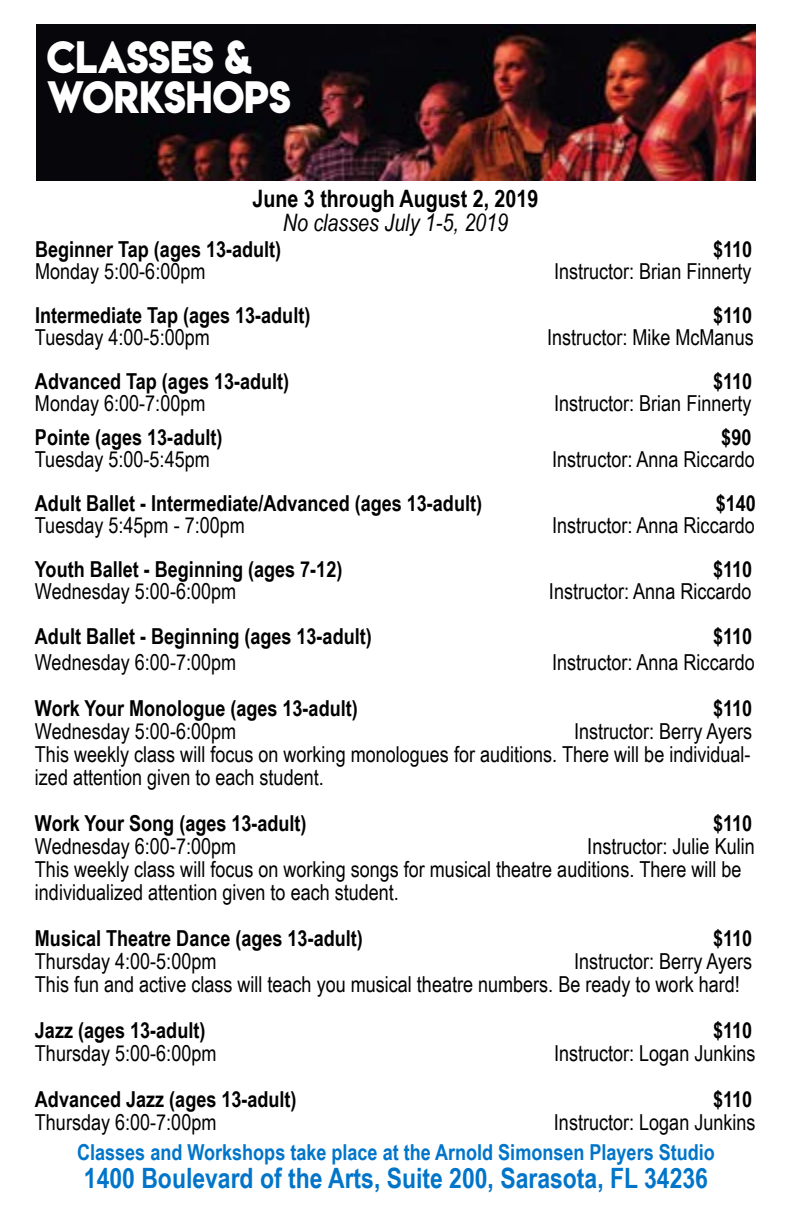
<style>
.page{position:relative;width:792px;height:1224px;background:#fff}
.page>*{position:absolute;margin:0;border:0;box-sizing:border-box;transform-origin:0 0}
.t1{font:40.4px/40px "Lemon Milkbold";color:#fff;scale:.89 1}
.t2{font:700 28px "Arial Narrow";color:#0075c9}
.t3{font:700 24px "Arial Narrow";color:#000}
.t4{font:italic 24px "Arial Narrow";color:#000}
.t5{font:22px/23px "Arial Narrow";color:#000}
.t6{font:700 22px "Arial Narrow";color:#000}
.t7{font:700 22px "Arial Narrow";color:#0075c9}
</style>
<div class="page">
<img style="left:36px;top:24px;width:720px;height:157px">
<h1 class="t1" style="left:47px;top:37px;width:276px">CLASSES &amp;<br>WORKSHOPS</h1>
<p class="t3" style="left:253px;top:180px;width:287px">June 3 through August 2, 2019</p>
<p class="t4" style="left:283px;top:205px;width:227px">No classes July 1-5, 2019</p>
<p class="t6" style="left:35px;top:232px;width:248px">Beginner Tap (ages 13-adult)</p>
<p class="t6" style="left:713px;top:232px;width:41px">$110</p>
<p class="t5" style="left:35px;top:259px;width:172px">Monday 5:00-6:00pm</p>
<p class="t5" style="left:554px;top:259px;width:199px">Instructor: Brian Finnerty</p>
<p class="t6" style="left:35px;top:298px;width:277px">Intermediate Tap (ages 13-adult)</p>
<p class="t6" style="left:713px;top:298px;width:41px">$110</p>
<p class="t5" style="left:35px;top:325px;width:176px">Tuesday 4:00-5:00pm</p>
<p class="t5" style="left:547px;top:325px;width:208px">Instructor: Mike McManus</p>
<p class="t6" style="left:35px;top:364px;width:256px">Advanced Tap (ages 13-adult)</p>
<p class="t6" style="left:713px;top:364px;width:41px">$110</p>
<p class="t5" style="left:35px;top:391px;width:172px">Monday 6:00-7:00pm</p>
<p class="t5" style="left:554px;top:391px;width:199px">Instructor: Brian Finnerty</p>
<p class="t6" style="left:35px;top:420px;width:189px">Pointe (ages 13-adult)</p>
<p class="t6" style="left:721px;top:420px;width:32px">$90</p>
<p class="t5" style="left:35px;top:446px;width:176px">Tuesday 5:00-5:45pm</p>
<p class="t5" style="left:552px;top:446px;width:204px">Instructor: Anna Riccardo</p>
<p class="t6" style="left:35px;top:486px;width:449px">Adult Ballet - Intermediate/Advanced (ages 13-adult)</p>
<p class="t6" style="left:716px;top:486px;width:42px">$140</p>
<p class="t5" style="left:35px;top:512px;width:211px">Tuesday 5:45pm - 7:00pm</p>
<p class="t5" style="left:552px;top:512px;width:204px">Instructor: Anna Riccardo</p>
<p class="t6" style="left:35px;top:552px;width:309px">Youth Ballet - Beginning (ages 7-12)</p>
<p class="t6" style="left:713px;top:552px;width:41px">$110</p>
<p class="t5" style="left:35px;top:578px;width:203px">Wednesday 5:00-6:00pm</p>
<p class="t5" style="left:549px;top:578px;width:204px">Instructor: Anna Riccardo</p>
<p class="t6" style="left:35px;top:619px;width:338px">Adult Ballet - Beginning (ages 13-adult)</p>
<p class="t6" style="left:713px;top:619px;width:41px">$110</p>
<p class="t5" style="left:35px;top:650px;width:203px">Wednesday 6:00-7:00pm</p>
<p class="t5" style="left:552px;top:650px;width:204px">Instructor: Anna Riccardo</p>
<p class="t6" style="left:35px;top:692px;width:324px">Work Your Monologue (ages 13-adult)</p>
<p class="t6" style="left:713px;top:692px;width:41px">$110</p>
<p class="t5" style="left:35px;top:719px;width:203px">Wednesday 5:00-6:00pm</p>
<p class="t5" style="left:35px;top:719px;width:719px;text-align:justify;text-indent:539px">Instructor: Berry Ayers This weekly class will focus on working monologues for auditions. There will be individual&shy;ized attention given to each student.</p>
<p class="t6" style="left:35px;top:807px;width:273px">Work Your Song (ages 13-adult)</p>
<p class="t6" style="left:713px;top:807px;width:41px">$110</p>
<p class="t5" style="left:35px;top:834px;width:203px">Wednesday 6:00-7:00pm</p>
<p class="t5" style="left:35px;top:834px;width:721px;text-indent:552px">Instructor: Julie Kulin<br>This weekly class will focus on working songs for musical theatre auditions. There will be individualized attention given to each student.</p>
<p class="t6" style="left:35px;top:922px;width:329px">Musical Theatre Dance (ages 13-adult)</p>
<p class="t6" style="left:713px;top:922px;width:41px">$110</p>
<p class="t5" style="left:35px;top:949px;width:183px">Thursday 4:00-5:00pm</p>
<p class="t5" style="left:35px;top:949px;width:719px;text-indent:539px">Instructor: Berry Ayers<br>This fun and active class will teach you musical theatre numbers. Be ready to work hard!</p>
<p class="t6" style="left:35px;top:1013px;width:172px">Jazz (ages 13-adult)</p>
<p class="t6" style="left:713px;top:1013px;width:41px">$110</p>
<p class="t5" style="left:35px;top:1041px;width:183px">Thursday 5:00-6:00pm</p>
<p class="t5" style="left:554px;top:1041px;width:203px">Instructor: Logan Junkins</p>
<p class="t6" style="left:35px;top:1082px;width:263px">Advanced Jazz (ages 13-adult)</p>
<p class="t6" style="left:713px;top:1082px;width:41px">$110</p>
<p class="t5" style="left:35px;top:1110px;width:183px">Thursday 6:00-7:00pm</p>
<p class="t5" style="left:554px;top:1110px;width:203px">Instructor: Logan Junkins</p>
<p class="t7" style="left:77px;top:1135px;width:639px">Classes and Workshops take place at the Arnold Simonsen Players Studio</p>
<p class="t2" style="left:84px;top:1157px;width:626px">1400 Boulevard of the Arts, Suite 200, Sarasota, FL 34236</p>
</div>
